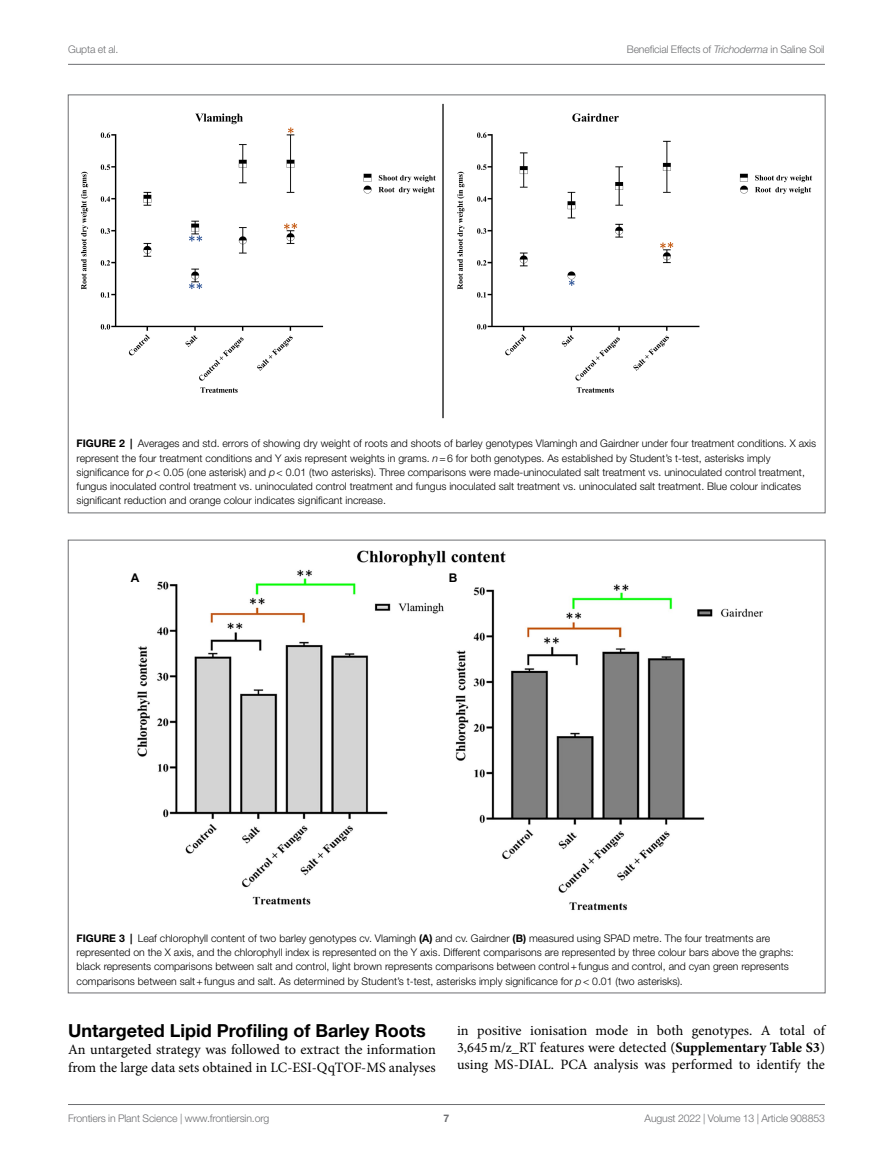
<style>
.page{position:relative;width:893px;height:1170px;background:#fff}
.page>*{position:absolute;margin:0;border:0;box-sizing:border-box;transform-origin:0 0}
.HEAD_2{font:700 18px "Helvetica Neue LT Std";color:#000}
.TEXT_FLUSH{font:14.25px/17.2px "Minion Pro";color:#000}
.t1{font:700 12px "Arial";color:#000}
.FIG_LEG{font:300 10.5px/14.2px "Helvetica Neue LT Std";color:#000}
.t2{font:300 10.5px "Helvetica Neue LT Std";letter-spacing:-.015em;color:#6d6e71}
.t3{font:700 10.5px "Helvetica Neue LT Std";color:#6d6e71}
.s1{font-style:italic}
.s2{font-weight:700}
</style>
<div class="page">
<hr style="left:68px;top:64px;width:757px;height:1px;background:#6d6e71">
<hr style="left:68px;top:1104px;width:757px;height:1px;background:#6d6e71">
<img style="left:81px;top:103px;width:731px;height:315px">
<img style="left:137px;top:550px;width:626px;height:361px">
<p class="t2" style="left:68px;top:42px;width:52px">Gupta et al.</p>
<p class="t2" style="left:627px;top:42px;width:200px">Beneficial Effects of <span class="s1">Trichoderma</span> in Saline Soil</p>
<p class="FIG_LEG" style="left:77px;top:436px;width:741px"><span class="s2">FIGURE 2 |</span> Averages and std. errors of showing dry weight of roots and shoots of barley genotypes Vlamingh and Gairdner under four treatment conditions. X axis represent the four treatment conditions and Y axis represent weights in grams. <span class="s1">n</span>=6 for both genotypes. As established by Student’s t-test, asterisks imply significance for <span class="s1">p&lt;</span> 0.05 (one asterisk) and <span class="s1">p&lt;</span> 0.01 (two asterisks). Three comparisons were made-uninoculated salt treatment vs. uninoculated control treatment, fungus inoculated control treatment vs. uninoculated control treatment and fungus inoculated salt treatment vs. uninoculated salt treatment. Blue colour indicates significant reduction and orange colour indicates significant increase.</p>
<p class="t1" style="left:131px;top:569px;width:10px">A</p>
<p class="t1" style="left:449px;top:569px;width:10px">B</p>
<p class="FIG_LEG" style="left:77px;top:930px;width:718px"><span class="s2">FIGURE 3 |</span> Leaf chlorophyll content of two barley genotypes cv. Vlamingh <span class="s2">(A)</span> and cv. Gairdner <span class="s2">(B)</span> measured using SPAD metre. The four treatments are represented on the X axis, and the chlorophyll index is represented on the Y axis. Different comparisons are represented by three colour bars above the graphs: black represents comparisons between salt and control, light brown represents comparisons between control+fungus and control, and cyan green represents comparisons between salt+fungus and salt. As determined by Student’s t-test, asterisks imply significance for <span class="s1">p&lt;</span> 0.01 (two asterisks).</p>
<p class="HEAD_2" style="left:68px;top:1019px;width:359px">Untargeted Lipid Profiling of Barley Roots</p>
<p class="TEXT_FLUSH" style="left:68px;top:1041px;width:369px">An untargeted strategy was followed to extract the information from the large data sets obtained in LC-ESI-QqTOF-MS analyses</p>
<p class="TEXT_FLUSH" style="left:457px;top:1021px;width:369px;text-align:justify">in positive ionisation mode in both genotypes. A total of 3,645m/z_RT features were detected (<span class="s2">Supplementary Table S3</span>) using MS-DIAL. PCA analysis was performed to identify the</p>
<p class="t2" style="left:68px;top:1111px;width:203px">Frontiers in Plant Science | www.frontiersin.org</p>
<p class="t3" style="left:444px;top:1111px;width:7px">7</p>
<p class="t2" style="left:645px;top:1111px;width:182px">August 2022 | Volume 13 | Article 908853</p>
</div>
